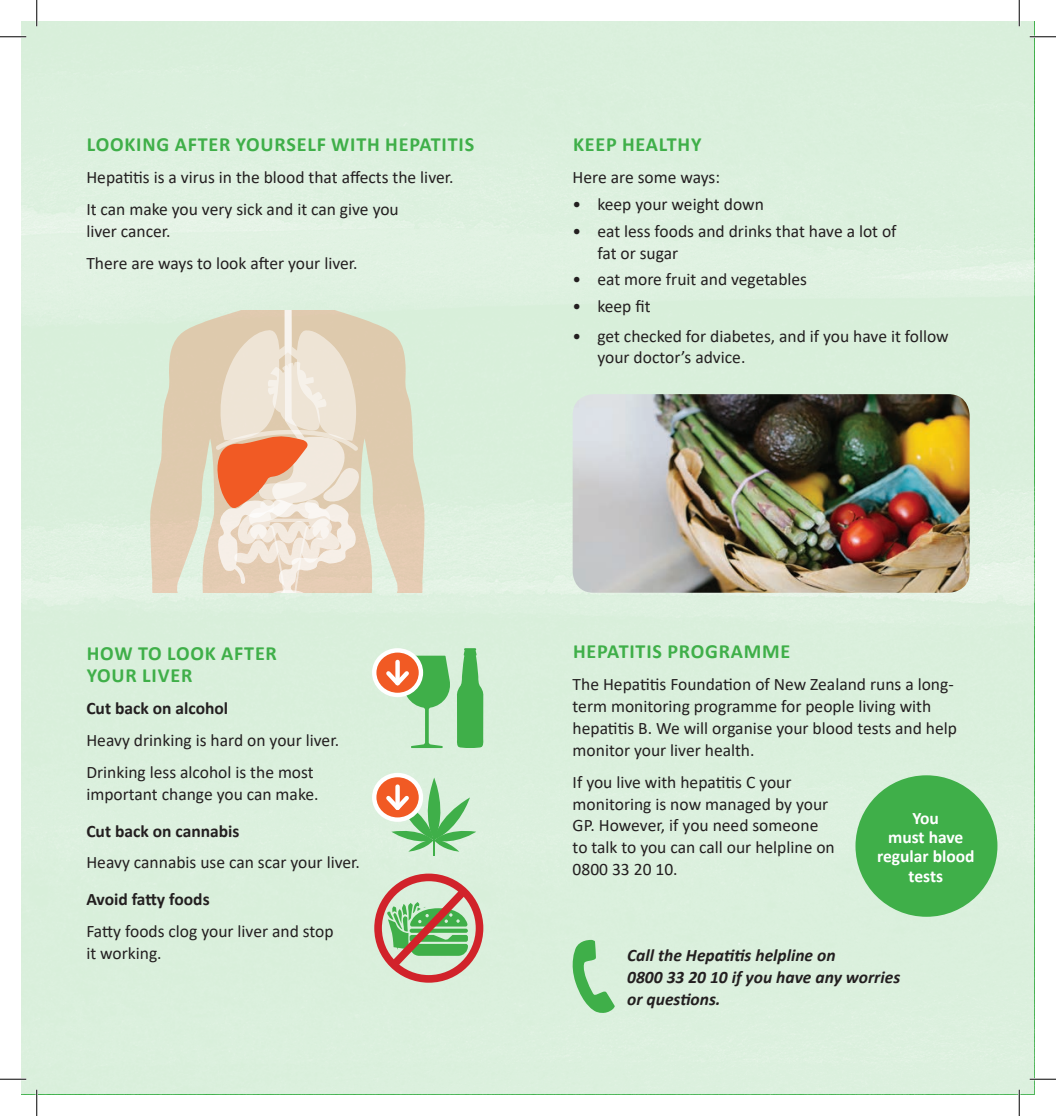
<style>
.page{position:relative;width:1056px;height:1116px;background:#fff}
.page>*{position:absolute;margin:0;border:0;box-sizing:border-box;transform-origin:0 0}
.t1{font:700 20.12px/21.9px "Calibri";letter-spacing:.04em;color:#3faf49}
.t2{font:17.5px/21.9px "Calibri";color:#231f20}
.t3{font:italic 700 17.5px/21.9px "Calibri";color:#231f20}
.t4{font:700 17.5px "Calibri";color:#231f20}
.t5{font:700 17.5px/19.2px "Calibri";color:#fff;text-align:center}
</style>
<div class="page">
<div style="left:22px;top:22px;width:1012px;height:1071px;background:#dbf0dd"></div>
<svg style="left:150px;top:318px;width:274px;height:274px;fill:#decab0"></svg>
<svg style="left:215px;top:310px;width:144px;height:282px;background:#ebd1bd"></svg>
<svg style="left:374px;top:650px;width:47px;height:44px"></svg>
<div style="left:372px;top:648px;width:51px;height:49px;border:4px solid #fff;border-radius:50%"></div>
<svg style="left:382px;top:648px;width:102px;height:100px"></svg>
<svg style="left:374px;top:775px;width:47px;height:44px"></svg>
<div style="left:372px;top:772px;width:51px;height:49px;border:4px solid #fff;border-radius:50%"></div>
<svg style="left:382px;top:777px;width:94px;height:78px"></svg>
<div style="left:855px;top:775px;width:142px;height:141px;background:#3faf49;border-radius:50%"></div>
<img style="left:572px;top:394px;width:397px;height:198px">
<svg style="left:572px;top:939px;width:43px;height:74px"></svg>
<div style="left:374px;top:873px;width:109px;height:109px;border:8px solid #d1232a;border-radius:50%"></div>
<svg style="left:383px;top:881px;width:90px;height:93px"></svg>
<hr style="left:0;top:36px;width:26px;height:2px;background:#fff">
<hr style="left:1029px;top:36px;width:27px;height:2px;background:#fff">
<hr style="left:0;top:1077px;width:26px;height:3px;background:#fff">
<hr style="left:1029px;top:1077px;width:27px;height:3px;background:#fff">
<hr style="left:36px;top:0;width:2px;height:26px;background:#fff">
<hr style="left:36px;top:1089px;width:2px;height:26px;background:#fff">
<hr style="left:1018px;top:0;width:2px;height:26px;background:#fff">
<hr style="left:1018px;top:1089px;width:2px;height:26px;background:#fff">
<svg style="left:0;top:36px;width:26px;height:1px"></svg>
<svg style="left:1029px;top:36px;width:27px;height:1px"></svg>
<svg style="left:0;top:1078px;width:26px;height:1px"></svg>
<svg style="left:1029px;top:1078px;width:27px;height:1px"></svg>
<svg style="left:36px;top:0;width:1px;height:26px"></svg>
<svg style="left:36px;top:1089px;width:1px;height:26px"></svg>
<svg style="left:1019px;top:0;width:1px;height:26px"></svg>
<svg style="left:1019px;top:1089px;width:1px;height:26px"></svg>
<p class="t1" style="left:87px;top:133px;width:389px">LOOKING AFTER YOURSELF WITH HEPATITIS</p>
<p class="t2" style="left:86px;top:161px;width:369px;line-height:31.8px">Hepatitis is a virus in the blood that affects the liver.<br>It can make you very sick and it can give you</p>
<p class="t2" style="left:86px;top:214px;width:273px;line-height:31.8px">liver cancer.<br>There are ways to look after your liver.</p>
<p class="t1" style="left:573px;top:133px;width:130px">KEEP HEALTHY</p>
<p class="t2" style="left:572px;top:166px;width:149px">Here are some ways:</p>
<p class="t2" style="left:572px;top:192px;width:193px">• keep your weight down</p>
<p class="t2" style="left:597px;top:219px;width:301px;text-indent:-25px">• eat less foods and drinks that have a lot of fat or sugar</p>
<p class="t2" style="left:572px;top:268px;width:236px">• eat more fruit and vegetables</p>
<p class="t2" style="left:572px;top:295px;width:79px">• keep fit</p>
<p class="t2" style="left:597px;top:324px;width:353px;text-indent:-25px">• get checked for diabetes, and if you have it follow your doctor’s advice.</p>
<p class="t1" style="left:87px;top:642px;width:192px">HOW TO LOOK AFTER<br>YOUR LIVER</p>
<p class="t4" style="left:86px;top:696px;width:143px">Cut back on alcohol</p>
<p class="t2" style="left:86px;top:723px;width:254px;line-height:31.8px">Heavy drinking is hard on your liver.<br>Drinking less alcohol is the most</p>
<p class="t2" style="left:86px;top:782px;width:234px">important change you can make.</p>
<p class="t4" style="left:86px;top:818px;width:155px">Cut back on cannabis</p>
<p class="t2" style="left:86px;top:851px;width:275px">Heavy cannabis use can scar your liver.</p>
<p class="t4" style="left:86px;top:886px;width:125px">Avoid fatty foods</p>
<p class="t2" style="left:86px;top:919px;width:249px">Fatty foods clog your liver and stop it working.</p>
<p class="t1" style="left:573px;top:640px;width:219px">HEPATITIS PROGRAMME</p>
<p class="t2" style="left:572px;top:672px;width:386px">The Hepatitis Foundation of New Zealand runs a long&shy;term monitoring programme for people living with hepatitis B. We will organise your blood tests and help monitor your liver health.</p>
<p class="t2" style="left:572px;top:770px;width:264px">If you live with hepatitis C your monitoring is now managed by your<br>GP. However, if you need someone to talk to you can call our helpline on<br>0800 33 20 10.</p>
<p class="t5" style="left:877px;top:807px;width:99px">You<br>must have regular blood tests</p>
<p class="t3" style="left:627px;top:943px;width:274px">Call the Hepatitis helpline on<br>0800 33 20 10 if you have any worries or questions.</p>
</div>
